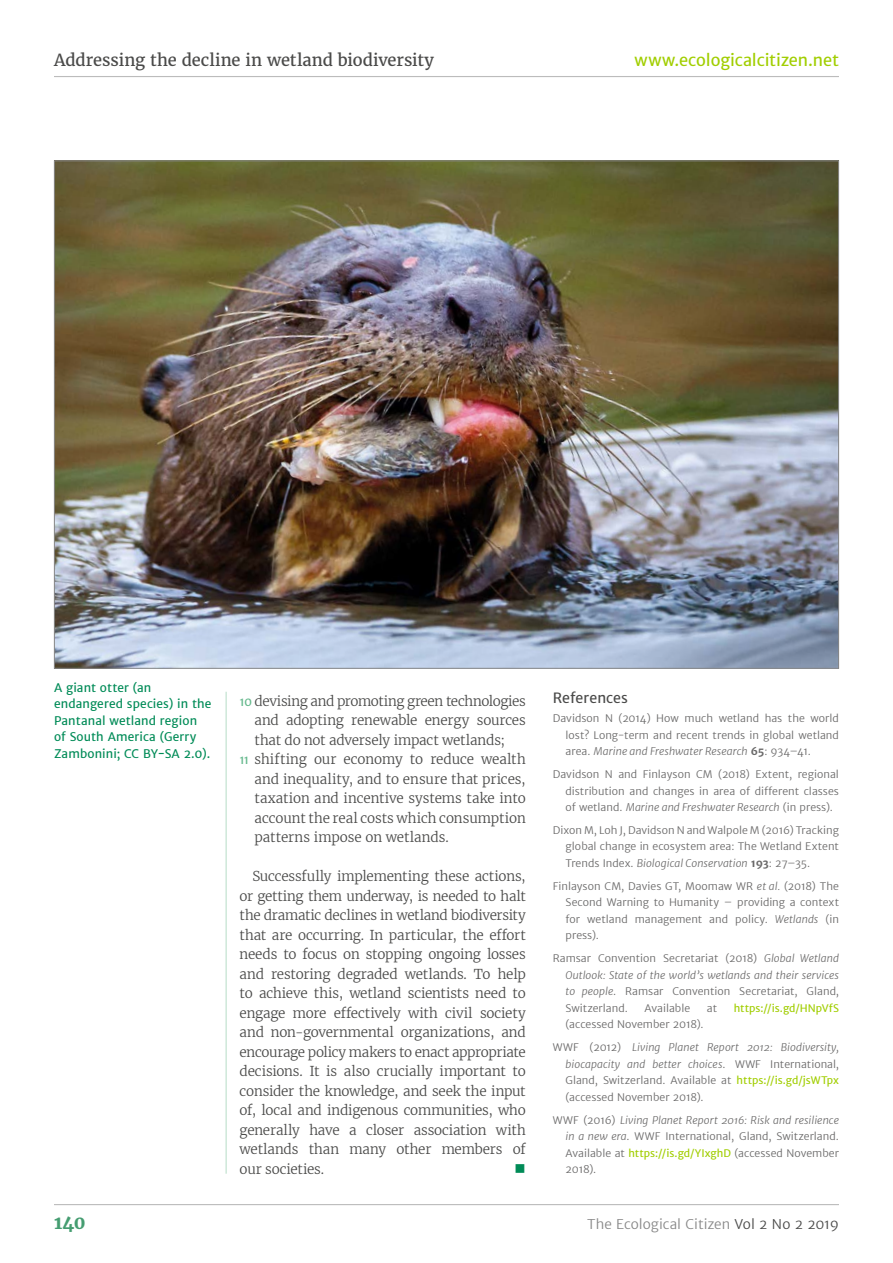
<style>
.page{position:relative;width:893px;height:1263px;background:#fff}
.page>*{position:absolute;margin:0;border:0;box-sizing:border-box;transform-origin:0 0}
.t1{font:700 18px "Merriweather";color:#459d71}
.t2{font:16.5px "Merriweather";letter-spacing:-.005em;color:#4a4a49}
.t3{font:16.5px "Merriweather Sans";letter-spacing:-.005em;color:#a1ce00}
.t4{font:15px "Wingdings";color:#008b57}
.t5{font:14.25px "Merriweather Sans";letter-spacing:.005em;color:#4a4a49}
.t6{font:300 13.5px/19.5px "Merriweather";letter-spacing:-.01em;color:#4a4a49;text-align:justify}
.t7{font:300 13.5px "Merriweather";letter-spacing:-.03em;color:#4a4a49}
.t8{font:300 13.5px "Merriweather Sans";color:#878787}
.t9{font:12px/16.5px "Merriweather Sans";letter-spacing:.01em;color:#008b57}
.t10{font:300 10.5px/16.5px "Merriweather Sans";color:#6a6969;text-align:justify}
.t11{font:italic 300 10.5px/23px "Merriweather Sans";letter-spacing:.005em;color:#6a6969}
.t12{font:10.5px "Merriweather Sans";color:#a1ce00}
.s1{font-family:"Merriweather Sans";font-weight:400;font-size:12px;color:#64b88c}
.s2{font-style:italic}
.s3{font-weight:700}
.s4{font-style:normal}
.s5{font-weight:400;color:#a1ce00}
.s6{color:#4a4a49}
</style>
<div class="page">
<hr style="left:54px;top:76px;width:785px;height:1px;background:#bcbcbc">
<hr style="left:226px;top:692px;width:1px;height:482px;background:#b6dcc6">
<hr style="left:54px;top:1204px;width:785px;height:1px;background:#bcbcbc">
<img style="left:56px;top:162px;width:781px;height:505px">
<h2 class="t2" style="left:54px;top:49px;width:382px">Addressing the decline in wetland biodiversity</h2>
<h2 class="t3" style="left:634px;top:50px;width:206px">www.ecologicalcitizen.net</h2>
<p class="t9" style="left:54px;top:679px;width:159px">A giant otter (an endangered species) in the<br>Pantanal wetland region of South America (Gerry<br>Zambonini; CC BY-SA 2.0).</p>
<p class="t7" style="left:240px;top:692px;width:288px"><span class="s1">10</span> devising and promoting green technologies</p>
<p class="t6" style="left:254px;top:710px;width:273px">and adopting renewable energy sources</p>
<p class="t6" style="left:254px;top:730px;width:252px">that do not adversely impact wetlands;</p>
<p class="t6" style="left:240px;top:749px;width:288px"><span class="s1">11</span> shifting our economy to reduce wealth</p>
<p class="t6" style="left:254px;top:769px;width:273px">and inequality, and to ensure that prices,</p>
<p class="t6" style="left:254px;top:788px;width:273px">taxation and incentive systems take into</p>
<p class="t6" style="left:254px;top:808px;width:273px">account the real costs which consumption</p>
<p class="t6" style="left:254px;top:827px;width:196px">patterns impose on wetlands.</p>
<p class="t6" style="left:240px;top:866px;width:288px;text-indent:13px">Successfully implementing these actions, or getting them underway, is needed to halt the dramatic declines in wetland biodiversity that are occurring. In particular, the effort needs to focus on stopping ongoing losses and restoring degraded wetlands. To help to achieve this, wetland scientists need to engage more effectively with civil society and non-governmental organizations, and encourage policy makers to enact appropriate decisions. It is also crucially important to consider the knowledge, and seek the input of, local and indigenous communities, who generally have a closer association with wetlands than many other members of our societies.</p>
<h3 class="t4" style="left:515px;top:1160px;width:13px">■</h3>
<h3 class="t5" style="left:553px;top:688px;width:77px">References</h3>
<p class="t10" style="left:566px;top:710px;width:275px;text-indent:-13px">Davidson N (2014) How much wetland has the world lost? Long-term and recent trends in global wetland area. <span class="s2">Marine and Freshwater Research</span> <span class="s3">65</span>: 934–41.</p>
<p class="t10" style="left:566px;top:766px;width:275px;text-indent:-13px">Davidson N and Finlayson CM (2018) Extent, regional distribution and changes in area of different classes of wetland. <span class="s2">Marine and Freshwater Research</span> (in press).</p>
<p class="t10" style="left:566px;top:822px;width:275px;text-indent:-13px">Dixon M, Loh J, Davidson N and Walpole M (2016) Tracking global change in ecosystem area: The Wetland Extent Trends Index. <span class="s2">Biological Conservation</span> <span class="s3">193</span>: 27–35.</p>
<p class="t10" style="left:566px;top:878px;width:275px;text-indent:-13px">Finlayson CM, Davies GT, Moomaw WR <span class="s2">et al.</span> (2018) The Second Warning to Humanity – providing a context for wetland management and policy. <span class="s2">Wetlands</span> (in press).</p>
<p class="t10" style="left:566px;top:950px;width:275px;text-indent:-13px">Ramsar Convention Secretariat (2018) <span class="s2">Global Wetland Outlook: State of the world’s wetlands and their services to people</span>. Ramsar Convention Secretariat, Gland, Switzerland.</p>
<p class="t10" style="left:645px;top:1000px;width:47px">Available</p>
<p class="t10" style="left:707px;top:1000px;width:12px">at</p>
<p class="t12" style="left:734px;top:1001px;width:107px">https://is.gd/HNpVfS</p>
<p class="t11" style="left:553px;top:1013px;width:288px;text-indent:13px"><span class="s4">(accessed November 2018).<br>WWF (2012)</span> Living Planet Report 2012: Biodiversity,</p>
<p class="t10" style="left:566px;top:1055px;width:275px"><span class="s2">biocapacity and better choices</span>. WWF International, Gland, Switzerland. Available at <span class="s5">https://is.gd/jsWTpx </span>(accessed November 2018).</p>
<p class="t10" style="left:566px;top:1111px;width:275px;text-indent:-13px">WWF (2016) <span class="s2">Living Planet Report 2016: Risk and resilience in a new era</span>. WWF International, Gland, Switzerland.<br>Available at <span class="s5">https://is.gd/YIxghD</span> (accessed November 2018).</p>
<h1 class="t1" style="left:54px;top:1210px;width:33px">140</h1>
<p class="t8" style="left:587px;top:1215px;width:253px">The Ecological Citizen <span class="s6">Vol 2 No 2 2019</span></p>
</div>
